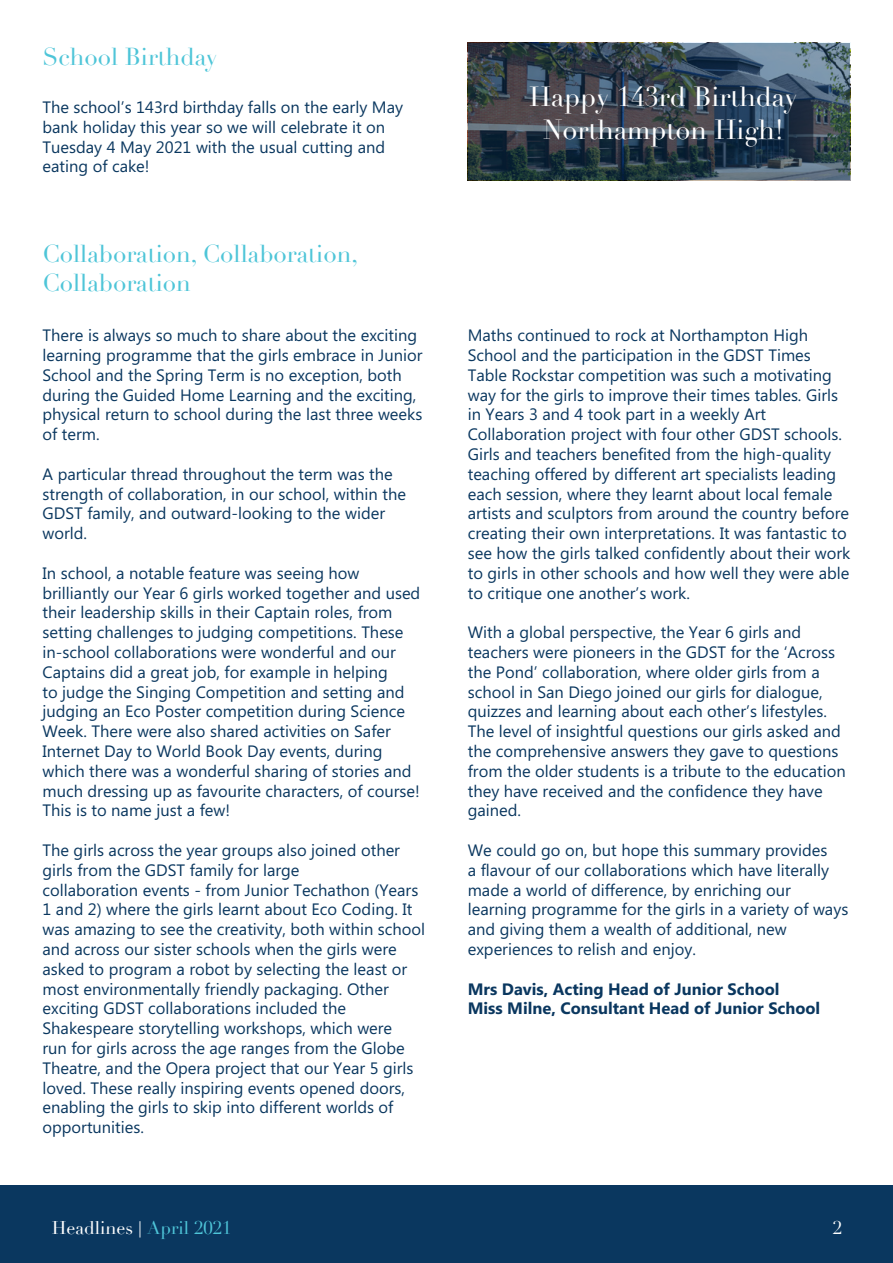
<style>
.page{position:relative;width:893px;height:1263px;background:#fff}
.page>*{position:absolute;margin:0;border:0;box-sizing:border-box;transform-origin:0 0}
.t1{font:27px/32.4px "Didot";color:#fff;text-align:center}
.t2{font:24px/28.8px "Didot";color:#4ec5d8}
.t3{font:18px "Didot";color:#fff}
.t4{font:16.5px/19.8px "Microsoft Phags Pa";color:#0a375f}
.t5{font:700 16.5px/19.8px "Microsoft Phags Pa";color:#0a375f}
.s1{font-family:"Arial Rounded MT";font-weight:300}
.s2{color:#4ec5d8}
</style>
<div class="page">
<div style="left:0;top:1185px;width:893px;height:78px;background:#0a375f"></div>
<svg style="left:468px;top:43px;width:382px;height:137px;background:#374855"></svg>
<h2 class="t2" style="left:43px;top:43px;width:176px">School Birthday</h2>
<p class="t4" style="left:43px;top:96px;width:362px">The school’s 143rd birthday falls on the early May bank holiday this year so we will celebrate it on Tuesday 4 May 2021 with the usual cutting and eating of cake!</p>
<h2 class="t2" style="left:43px;top:240px;width:317px">Collaboration, Collaboration,<br>Collaboration</h2>
<p class="t4" style="left:43px;top:325px;width:381px">There is always so much to share about the exciting learning programme that the girls embrace in Junior School and the Spring Term is no exception, both during the Guided Home Learning and the exciting, physical return to school during the last three weeks of term.</p>
<p class="t4" style="left:43px;top:463px;width:365px">A particular thread throughout the term was the strength of collaboration, in our school, within the GDST family, and outward-looking to the wider world.</p>
<p class="t4" style="left:43px;top:562px;width:379px">In school, a notable feature was seeing how brilliantly our Year 6 girls worked together and used their leadership skills in their Captain roles, from setting challenges to judging competitions. These in-school collaborations were wonderful and our Captains did a great job, for example in helping<br>to judge the Singing Competition and setting and judging an Eco Poster competition during Science Week. There were also shared activities on Safer Internet Day to World Book Day events, during which there was a wonderful sharing of stories and much dressing up as favourite characters, of course!<br>This is to name just a few!</p>
<p class="t4" style="left:43px;top:839px;width:384px">The girls across the year groups also joined other girls from the GDST family for large<br>collaboration events - from Junior Techathon (Years 1 and 2) where the girls learnt about Eco Coding. It was amazing to see the creativity, both within school and across our sister schools when the girls were asked to program a robot by selecting the least or most environmentally friendly packaging. Other exciting GDST collaborations included the Shakespeare storytelling workshops, which were<br>run for girls across the age ranges from the Globe Theatre, and the Opera project that our Year 5 girls loved. These really inspiring events opened doors, enabling the girls to skip into different worlds of opportunities.</p>
<h1 class="t1" style="left:529px;top:81px;width:270px">Happy 143rd Birthday<br>Northampton High!</h1>
<p class="t4" style="left:468px;top:325px;width:384px">Maths continued to rock at Northampton High School and the participation in the GDST Times Table Rockstar competition was such a motivating way for the girls to improve their times tables. Girls in Years 3 and 4 took part in a weekly Art Collaboration project with four other GDST schools.<br>Girls and teachers benefited from the high-quality teaching offered by different art specialists leading each session, where they learnt about local female artists and sculptors from around the country before creating their own interpretations. It was fantastic to see how the girls talked confidently about their work to girls in other schools and how well they were able to critique one another’s work.</p>
<p class="t4" style="left:468px;top:622px;width:380px">With a global perspective, the Year 6 girls and teachers were pioneers in the GDST for the ‘Across the Pond’ collaboration, where older girls from a school in San Diego joined our girls for dialogue, quizzes and learning about each other’s lifestyles.<br>The level of insightful questions our girls asked and the comprehensive answers they gave to questions from the older students is a tribute to the education they have received and the confidence they have gained.</p>
<p class="t4" style="left:468px;top:839px;width:382px">We could go on, but hope this summary provides<br>a flavour of our collaborations which have literally made a world of difference, by enriching our learning programme for the girls in a variety of ways and giving them a wealth of additional, new experiences to relish and enjoy.</p>
<p class="t5" style="left:468px;top:978px;width:354px">Mrs Davis, Acting Head of Junior School<br>Miss Milne, Consultant Head of Junior School</p>
<p class="t3" style="left:52px;top:1217px;width:181px">Headlines <span class="s1">|</span> <span class="s2">April 2021</span></p>
<p class="t3" style="left:833px;top:1217px;width:11px">2</p>
</div>
